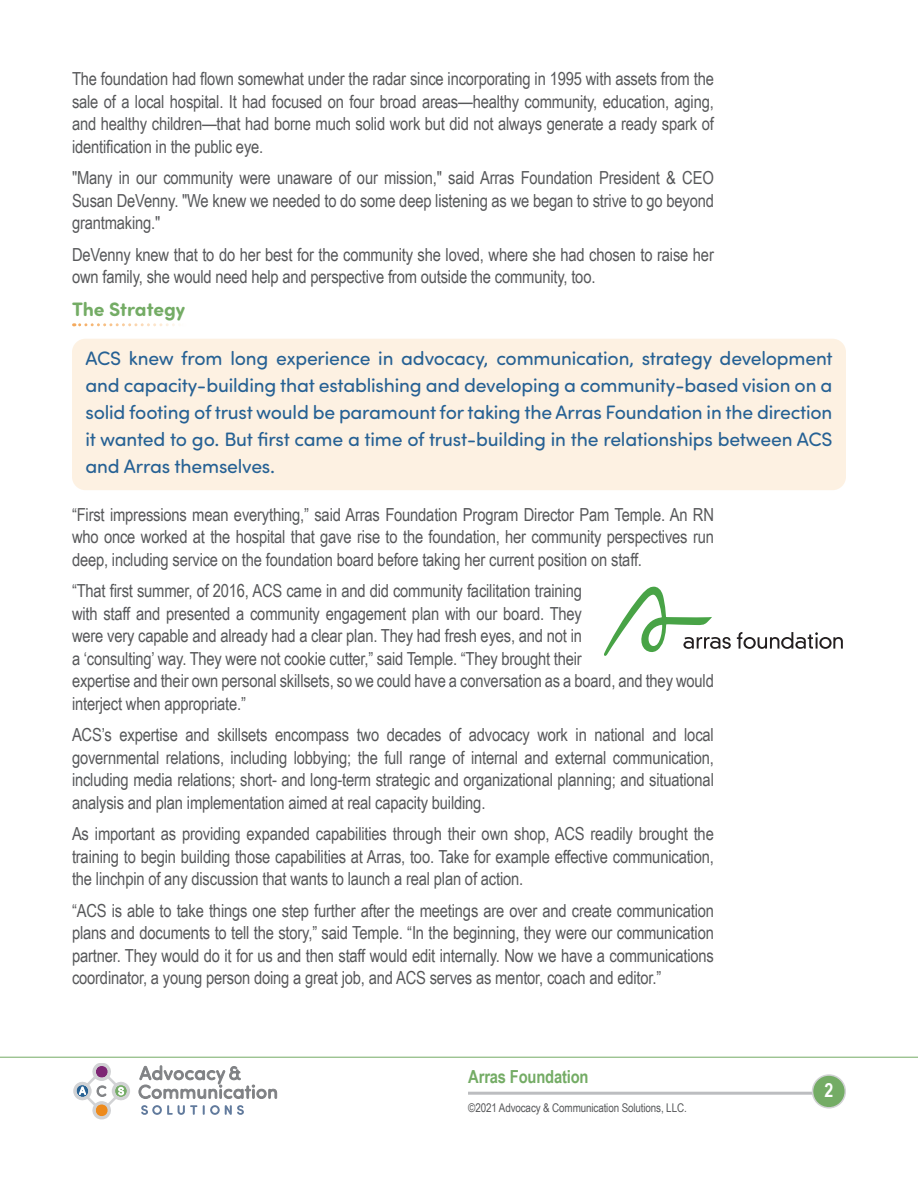
<style>
.page{position:relative;width:918px;height:1188px;background:#fff}
.page>*{position:absolute;margin:0;border:0;box-sizing:border-box;transform-origin:0 0}
.text_with_background{font:19.5px/27px "Sofia Pro Soft";letter-spacing:-.01em;color:#266194;text-align:justify}
.subheadbold_green{font:700 19.5px "Sofia Pro Soft";color:#74ac65}
.t1{font:700 19.5px "Arial Narrow";color:#fff}
.text{font:18px/22.5px "Arial Narrow";letter-spacing:-.01em;color:#57585a;text-align:justify}
.t2{font:700 18px "Arial Narrow";letter-spacing:-.01em;color:#74ac65}
.t3{font:12px "Arial Narrow";letter-spacing:-.01em;color:#57585a}
</style>
<div class="page">
<hr style="left:0;top:1057px;width:918px;height:1px;background:#74ac65">
<svg style="left:139px;top:1066px;width:138px;height:33px"></svg>
<svg style="left:141px;top:1105px;width:56px;height:10px"></svg>
<svg style="left:203px;top:1105px;width:41px;height:10px"></svg>
<svg style="left:73px;top:1063px;width:57px;height:57px"></svg>
<hr style="left:468px;top:1092px;width:369px;height:3px;background:#bcbdc0">
<div style="left:813px;top:1075px;width:32px;height:33px;background:#74ac65;border-radius:50%"></div>
<div style="left:812px;top:1074px;width:34px;height:35px;border:2px solid #d1d2d4;border-radius:50%"></div>
<svg style="left:74px;top:323px;width:101px;height:3px"></svg>
<div style="left:72px;top:339px;width:774px;height:151px;background:#fdf1e2;border-radius:14px"></div>
<svg style="left:737px;top:632px;width:106px;height:17px"></svg>
<svg style="left:604px;top:587px;width:127px;height:69px"></svg>
<p class="text" style="left:72px;top:67px;width:643px">The foundation had flown somewhat under the radar since incorporating in 1995 with assets from the sale of a local hospital. It had focused on four broad areas—healthy community, education, aging, and healthy children—that had borne much solid work but did not always generate a ready spark of identification in the public eye.</p>
<p class="text" style="left:72px;top:166px;width:643px">"Many in our community were unaware of our mission," said Arras Foundation President &amp; CEO Susan DeVenny. "We knew we needed to do some deep listening as we began to strive to go beyond grantmaking."</p>
<p class="text" style="left:72px;top:242px;width:643px">DeVenny knew that to do her best for the community she loved, where she had chosen to raise her own family, she would need help and perspective from outside the community, too.</p>
<p class="subheadbold_green" style="left:72px;top:295px;width:115px">The Strategy</p>
<p class="text_with_background" style="left:86px;top:344px;width:749px">ACS knew from long experience in advocacy, communication, strategy development and capacity-building that establishing and developing a community-based vision on a solid footing of trust would be paramount for taking the Arras Foundation in the direction it wanted to go. But first came a time of trust-building in the relationships between ACS and Arras themselves.</p>
<p class="text" style="left:72px;top:502px;width:644px">“First impressions mean everything,” said Arras Foundation Program Director Pam Temple. An RN who once worked at the hospital that gave rise to the foundation, her community perspectives run deep, including service on the foundation board before taking her current position on staff.</p>
<p class="text" style="left:72px;top:579px;width:643px;text-align:left">“That first summer, of 2016, ACS came in and did community facilitation training<br>with staff and presented a community engagement plan with our board. They<br>were very capable and already had a clear plan. They had fresh eyes, and not in<br>a ‘consulting’ way. They were not cookie cutter,” said Temple. “They brought their<br>expertise and their own personal skillsets, so we could have a conversation as a board, and they would interject when appropriate.”</p>
<p class="text" style="left:72px;top:723px;width:643px">ACS’s expertise and skillsets encompass two decades of advocacy work in national and local governmental relations, including lobbying; the full range of internal and external communication, including media relations; short- and long-term strategic and organizational planning; and situational analysis and plan implementation aimed at real capacity building.</p>
<p class="text" style="left:72px;top:822px;width:643px">As important as providing expanded capabilities through their own shop, ACS readily brought the training to begin building those capabilities at Arras, too. Take for example effective communication, the linchpin of any discussion that wants to launch a real plan of action.</p>
<p class="text" style="left:72px;top:898px;width:644px">“ACS is able to take things one step further after the meetings are over and create communication plans and documents to tell the story,” said Temple. “In the beginning, they were our communication partner. They would do it for us and then staff would edit internally. Now we have a communications coordinator, a young person doing a great job, and ACS serves as mentor, coach and editor.”</p>
<p class="t2" style="left:468px;top:1063px;width:122px">Arras Foundation</p>
<p class="t3" style="left:468px;top:1099px;width:220px">©2021 Advocacy &amp; Communication Solutions, LLC.</p>
<p class="t1" style="left:824px;top:1076px;width:10px">2</p>
</div>
